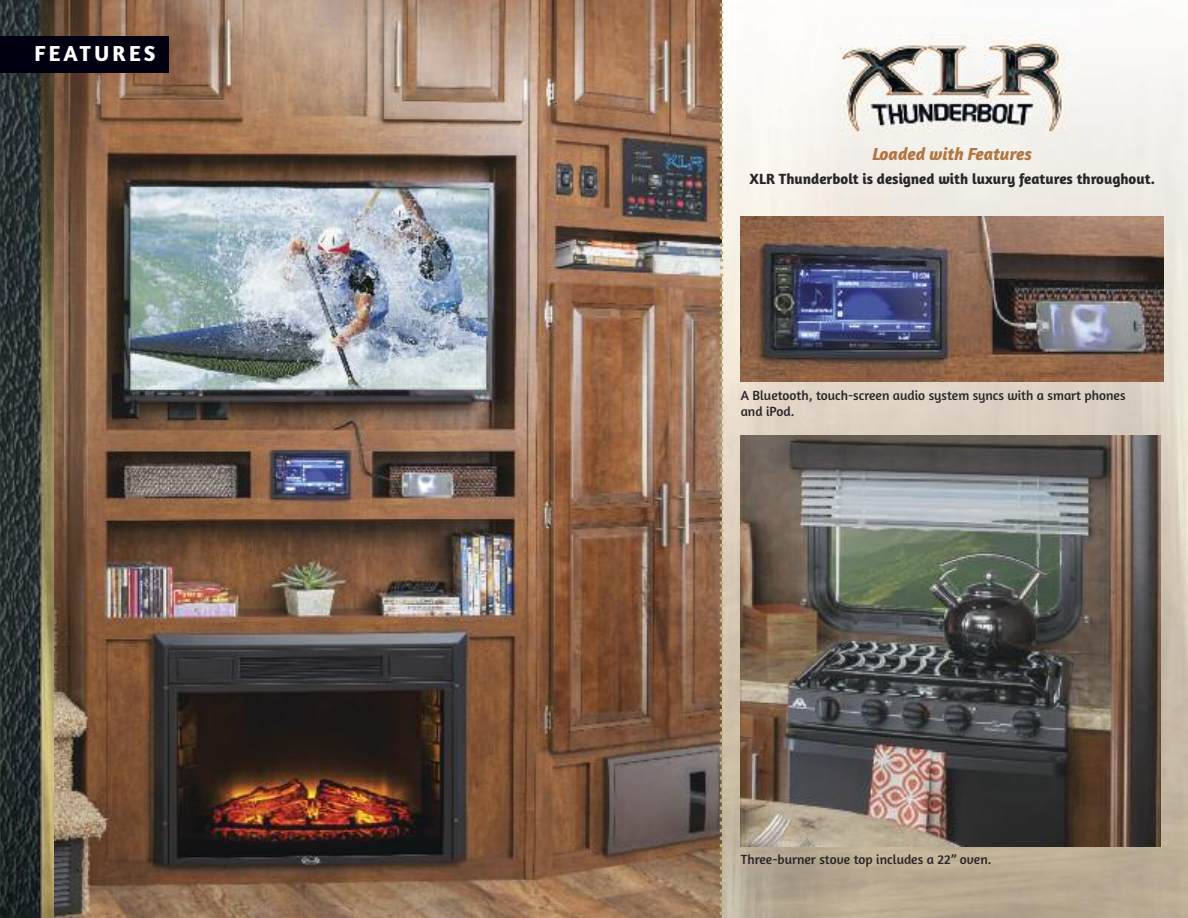
<style>
.page{position:relative;width:1188px;height:918px;background:#fff}
.page>*{position:absolute;margin:0;border:0;box-sizing:border-box;transform-origin:0 0}
.t1{font:700 22.05px "Amaranth";letter-spacing:.15em;color:#fff}
.t2{font:italic 700 17.85px "Amaranth";color:#b17542}
.t3{font:700 15px "Amaranth";color:#272627}
.t4{font:13.5px/15.8px "Amaranth";color:#272627}
</style>
<div class="page">
<img style="left:723px;top:4px;width:465px;height:914px">
<img style="left:53px;top:0;width:667px;height:918px">
<img style="left:0;top:0;width:53px;height:918px">
<img style="left:741px;top:436px;width:420px;height:410px">
<img style="left:741px;top:216px;width:422px;height:165px">
<div style="left:0;top:36px;width:169px;height:37px;background:#001"></div>
<svg style="left:720px;top:0;width:3px;height:918px;background:#b4a17d"></svg>
<h1 class="t1" style="left:34px;top:46px;width:123px">FEATURES</h1>
<h2 class="t2" style="left:872px;top:148px;width:161px">Loaded with Features</h2>
<p class="t3" style="left:750px;top:174px;width:407px">XLR Thunderbolt is designed with luxury features throughout.</p>
<p class="t4" style="left:741px;top:389px;width:386px">A Bluetooth, touch-screen audio system syncs with a smart phones and iPod.</p>
<p class="t4" style="left:741px;top:853px;width:252px">Three-burner stove top includes a 22” oven.</p>
</div>
